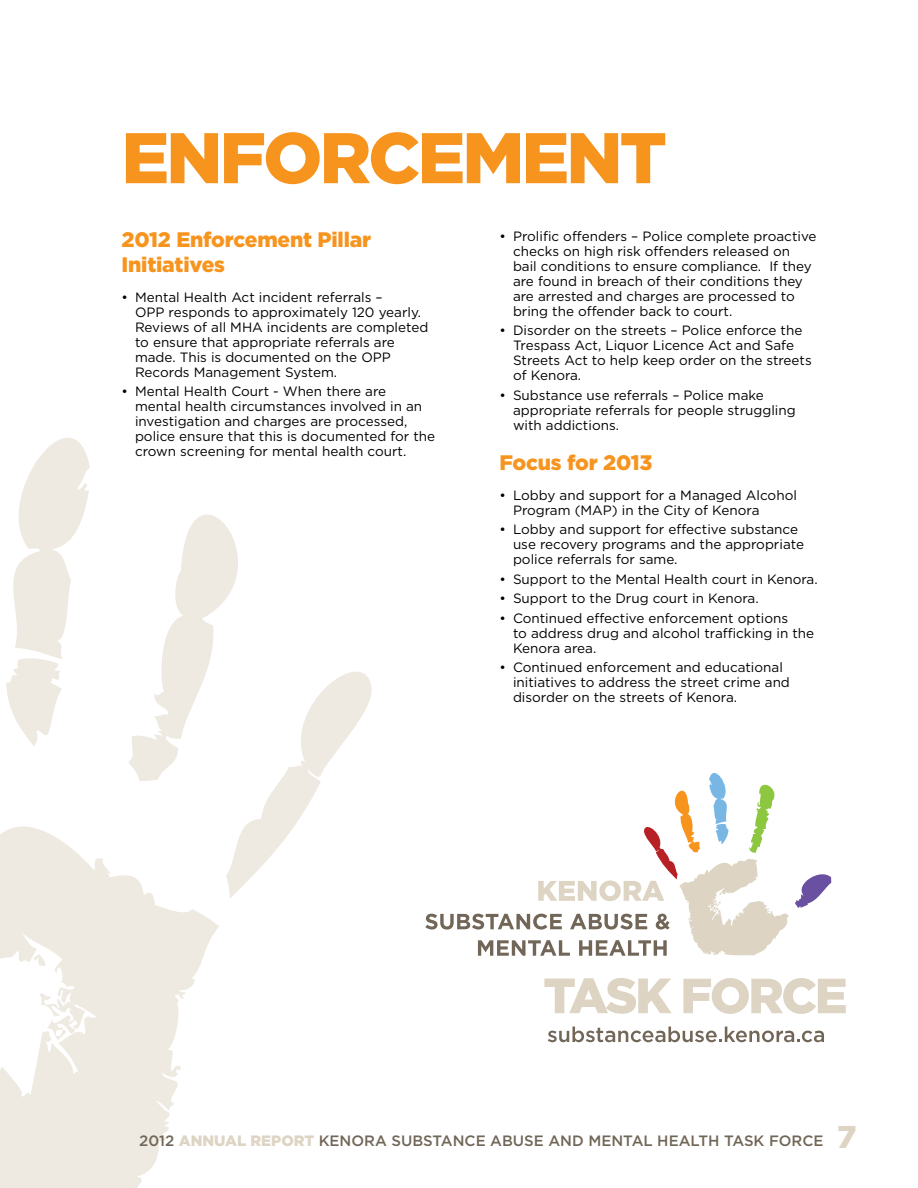
<style>
.page{position:relative;width:918px;height:1188px;background:#fff}
.page>*{position:absolute;margin:0;border:0;box-sizing:border-box;transform-origin:0 0}
.t1{font:900 71.55px "Gotham HTF";letter-spacing:-.04em;color:#f7941e}
.t2{font:900 21px/25.2px "Gotham HTF";letter-spacing:-.01em;color:#f7941e}
.t3{font:500 15px "Gotham HTF";color:#716758}
.t4{font:13.5px/15px "Gotham HTF";color:#000}
.s1{font-weight:900;color:#ddd4c4}
.s2{font-weight:900;font-size:31.5px;color:#ddd4c4}
</style>
<div class="page">
<svg style="left:0;top:826px;width:219px;height:362px;fill:#eee9e1"></svg>
<svg style="left:226px;top:671px;width:146px;height:227px"></svg>
<svg style="left:129px;top:514px;width:162px;height:267px"></svg>
<svg style="left:6px;top:438px;width:84px;height:308px"></svg>
<svg style="left:544px;top:978px;width:128px;height:36px"></svg>
<svg style="left:683px;top:978px;width:163px;height:36px"></svg>
<svg style="left:548px;top:1027px;width:276px;height:15px"></svg>
<svg style="left:425px;top:773px;width:406px;height:183px"></svg>
<h1 class="t1" style="left:122px;top:117px;width:547px">ENFORCEMENT</h1>
<h2 class="t2" style="left:122px;top:226px;width:251px">2012 Enforcement Pillar<br>Initiatives</h2>
<p class="t4" style="left:135px;top:289px;width:295px;text-indent:-14px">• Mental Health Act incident referrals –<br>OPP responds to approximately 120 yearly.<br>Reviews of all MHA incidents are completed to ensure that appropriate referrals are made. This is documented on the OPP Records Management System.</p>
<p class="t4" style="left:135px;top:384px;width:302px;text-indent:-14px">• Mental Health Court - When there are mental health circumstances involved in an investigation and charges are processed, police ensure that this is documented for the crown screening for mental health court.</p>
<p class="t4" style="left:513px;top:228px;width:305px;text-indent:-14px">• Prolific offenders – Police complete proactive checks on high risk offenders released on bail conditions to ensure compliance. If they are found in breach of their conditions they are arrested and charges are processed to bring the offender back to court.</p>
<p class="t4" style="left:513px;top:323px;width:300px;text-indent:-14px">• Disorder on the streets – Police enforce the Trespass Act, Liquor Licence Act and Safe Streets Act to help keep order on the streets of Kenora.</p>
<p class="t4" style="left:513px;top:387px;width:284px;text-indent:-14px">• Substance use referrals – Police make appropriate referrals for people struggling with addictions.</p>
<h2 class="t2" style="left:500px;top:449px;width:155px">Focus for 2013</h2>
<p class="t4" style="left:513px;top:487px;width:285px;text-indent:-14px">• Lobby and support for a Managed Alcohol<br>Program (MAP) in the City of Kenora</p>
<p class="t4" style="left:513px;top:522px;width:292px;text-indent:-14px">• Lobby and support for effective substance use recovery programs and the appropriate police referrals for same.</p>
<p class="t4" style="left:500px;top:571px;width:320px">• Support to the Mental Health court in Kenora.</p>
<p class="t4" style="left:500px;top:591px;width:261px">• Support to the Drug court in Kenora.</p>
<p class="t4" style="left:513px;top:610px;width:303px;text-indent:-14px">• Continued effective enforcement options<br>to address drug and alcohol trafficking in the<br>Kenora area.</p>
<p class="t4" style="left:513px;top:660px;width:278px;text-indent:-14px">• Continued enforcement and educational initiatives to address the street crime and disorder on the streets of Kenora.</p>
<p class="t3" style="left:139px;top:1133px;width:719px">2012 <span class="s1">ANNUAL REPORT</span> KENORA SUBSTANCE ABUSE AND MENTAL HEALTH TASK FORCE <span class="s2">7</span></p>
</div>
